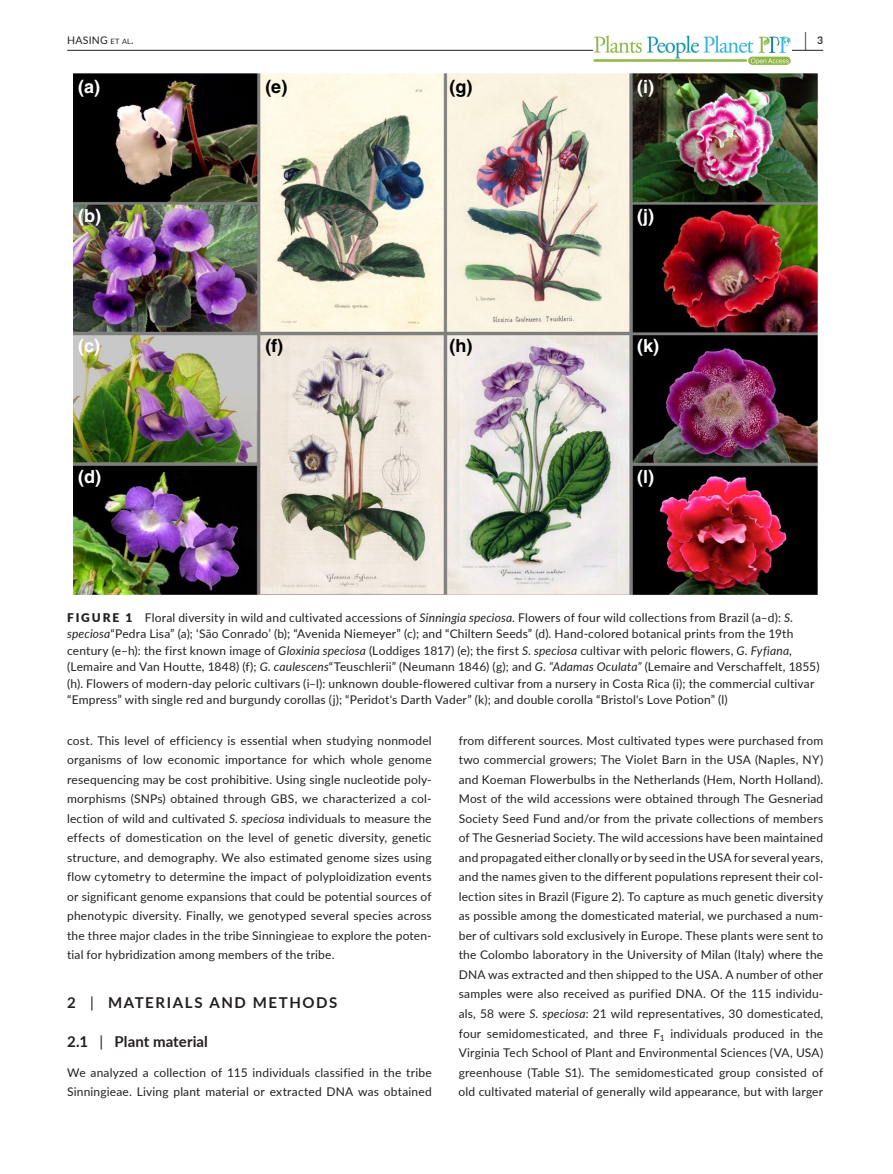
<style>
.page{position:relative;width:893px;height:1174px;background:#fff}
.page>*{position:absolute;margin:0;border:0;box-sizing:border-box;transform-origin:0 0}
.t1{font:600 19.5px "Lato";color:#231f20;scale:.48 1}
.t2{font:700 18px "Helvetica";color:#fff}
.t3{font:700 18px "Helvetica";color:#000}
.t4{font:700 15px "Lato";letter-spacing:.1em;color:#231f20}
.t5{font:700 15px "Lato";letter-spacing:.005em;color:#231f20}
.t6{font:12px/19.5px "Lato";letter-spacing:.015em;color:#231f20;text-align:justify}
.t7{font:10.5px "Lato";letter-spacing:.02em;color:#231f20}
.t8{font:600 10.5px "Lato";color:#231f20}
.s1{font-size:7.35px}
.s2{font-weight:900}
.s3{font-style:italic}
.s4{font-weight:400}
</style>
<div class="page">
<hr style="left:67px;top:50px;width:756px;height:1px;background:#231f20">
<img style="left:593px;top:35px;width:198px;height:30px">
<img style="left:73px;top:73px;width:744px;height:521px">
<h1 class="t1" style="left:804px;top:26px;width:7px">|</h1>
<p class="t7" style="left:67px;top:33px;width:68px">HASING <span class="s1">et al</span>.</p>
<p class="t8" style="left:817px;top:33px;width:8px">3</p>
<h2 class="t2" style="left:78px;top:75px;width:23px">(a)</h2>
<h2 class="t3" style="left:265px;top:75px;width:23px">(e)</h2>
<h2 class="t3" style="left:449px;top:75px;width:24px">(g)</h2>
<h2 class="t2" style="left:637px;top:75px;width:18px">(i)</h2>
<h2 class="t2" style="left:78px;top:205px;width:24px">(b)</h2>
<h2 class="t2" style="left:637px;top:205px;width:18px">(j)</h2>
<h2 class="t2" style="left:78px;top:335px;width:23px">(c)</h2>
<h2 class="t3" style="left:265px;top:335px;width:19px">(f)</h2>
<h2 class="t3" style="left:449px;top:335px;width:24px">(h)</h2>
<h2 class="t2" style="left:637px;top:335px;width:23px">(k)</h2>
<h2 class="t2" style="left:78px;top:466px;width:24px">(d)</h2>
<h2 class="t2" style="left:637px;top:466px;width:18px">(l)</h2>
<p class="t6" style="left:67px;top:608px;width:754px;line-height:16.5px;text-align:left"><span class="s2">FIGURE 1</span> Floral diversity in wild and cultivated accessions of <span class="s3">Sinningia speciosa</span>. Flowers of four wild collections from Brazil (a–d): <span class="s3">S. speciosa</span>“Pedra Lisa” (a); ‘São Conrado’ (b); “Avenida Niemeyer” (c); and “Chiltern Seeds” (d). Hand‐colored botanical prints from the 19th century (e–h): the first known image of <span class="s3">Gloxinia speciosa</span> (Loddiges 1817) (e); the first <span class="s3">S. speciosa</span> cultivar with peloric flowers, <span class="s3">G. Fyfiana</span>, (Lemaire and Van Houtte, 1848) (f); <span class="s3">G. caulescens</span>“Teuschlerii” (Neumann 1846) (g); and <span class="s3">G. “Adamas Oculata”</span> (Lemaire and Verschaffelt, 1855) (h). Flowers of modern‐day peloric cultivars (i–l): unknown double‐flowered cultivar from a nursery in Costa Rica (i); the commercial cultivar “Empress” with single red and burgundy corollas (j); “Peridot's Darth Vader” (k); and double corolla “Bristol's Love Potion” (l)</p>
<p class="t6" style="left:67px;top:730px;width:366px">cost. This level of efficiency is essential when studying nonmodel organisms of low economic importance for which whole genome resequencing may be cost prohibitive. Using single nucleotide poly&shy;morphisms (SNPs) obtained through GBS, we characterized a col&shy;lection of wild and cultivated <span class="s3">S. speciosa</span> individuals to measure the effects of domestication on the level of genetic diversity, genetic structure, and demography. We also estimated genome sizes using flow cytometry to determine the impact of polyploidization events or significant genome expansions that could be potential sources of phenotypic diversity. Finally, we genotyped several species across the three major clades in the tribe Sinningieae to explore the poten&shy;tial for hybridization among members of the tribe.</p>
<p class="t4" style="left:67px;top:991px;width:272px">2 <span class="s4">|</span> MATERIALS AND METHODS</p>
<p class="t5" style="left:67px;top:1030px;width:142px">2.1 <span class="s4">|</span> Plant material</p>
<p class="t6" style="left:67px;top:1061px;width:366px">We analyzed a collection of 115 individuals classified in the tribe<br>Sinningieae. Living plant material or extracted DNA was obtained</p>
<p class="t6" style="left:459px;top:730px;width:366px">from different sources. Most cultivated types were purchased from two commercial growers; The Violet Barn in the USA (Naples, NY) and Koeman Flowerbulbs in the Netherlands (Hem, North Holland).<br>Most of the wild accessions were obtained through The Gesneriad Society Seed Fund and/or from the private collections of members of The Gesneriad Society. The wild accessions have been maintained and propagated either clonally or by seed in the USAfor several years, and the names given to the different populations represent their col&shy;lection sites in Brazil (Figure 2). To capture as much genetic diversity as possible among the domesticated material, we purchased a num&shy;ber of cultivars sold exclusively in Europe. These plants were sent to the Colombo laboratory in the University of Milan (Italy) where the DNA was extracted and then shipped to the USA. A number of other samples were also received as purified DNA. Of the 115 individu&shy;als, 58 were <span class="s3">S. speciosa</span>: 21 wild representatives, 30 domesticated, four semidomesticated, and three F<sub>1</sub> individuals produced in the Virginia Tech School of Plant and Environmental Sciences (VA, USA) greenhouse (Table S1). The semidomesticated group consisted of old cultivated material of generally wild appearance, but with larger</p>
</div>
